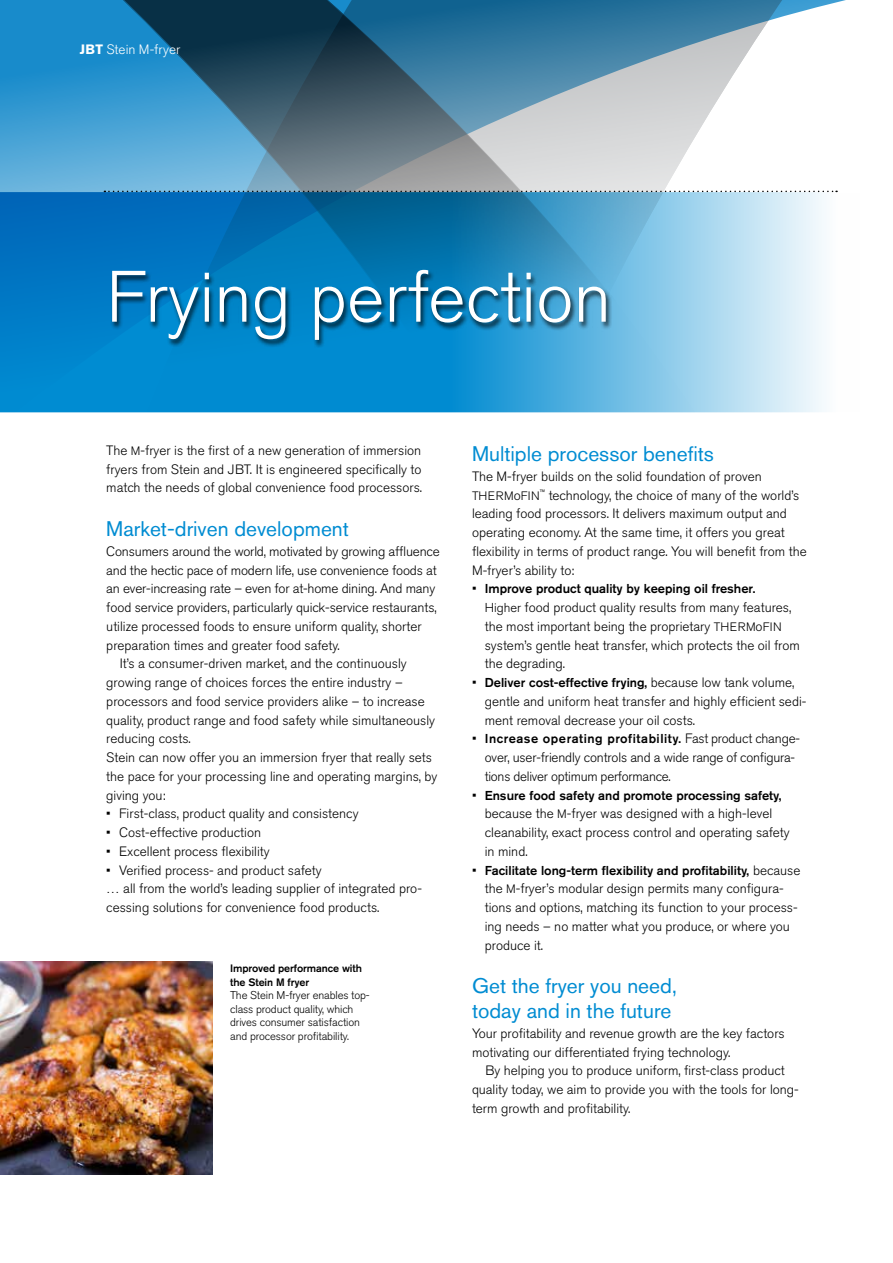
<style>
.page{position:relative;width:893px;height:1263px;background:#fff}
.page>*{position:absolute;margin:0;border:0;box-sizing:border-box;transform-origin:0 0}
.t1{font:300 72px "Akzidenz Grotesk Pro";color:#fff}
.t2{font:21px/24.6px "Akzidenz Grotesk Pro";color:#008cd2}
.t3{font:300 13.5px/18.8px "Akzidenz Grotesk Pro";color:#000}
.t4{font:300 13.5px "Akzidenz Grotesk Pro";letter-spacing:.01em;color:#fff}
.t5{font:500 12.9px "Akzidenz Grotesk Pro";color:#000}
.t6{font:500 12.9px "Akzidenz Grotesk Pro";letter-spacing:.04em;color:#000}
.t7{font:300 11.25px/13.5px "Akzidenz Grotesk Pro";letter-spacing:-.01em;color:#000}
.t8{font:500 10.65px/13.5px "Akzidenz Grotesk Pro";letter-spacing:-.01em;color:#000}
.s1{font-weight:700}
.s2{font-size:12.15px}
.s3{font-weight:300;font-size:13.5px}
.s4{font-size:12.9px}
</style>
<div class="page">
<img style="left:0;top:962px;width:213px;height:213px">
<svg style="left:0;top:0;width:846px;height:412px;background:#5c9dc2"></svg>
<div style="left:110px;top:269px;width:502px;height:79px;background:#000;opacity:.75"></div>
<svg style="left:104px;top:191px;width:733px;height:1px"></svg>
<p class="t4" style="left:80px;top:40px;width:102px"><span class="s1">JBT</span> Stein M-fryer</p>
<h1 class="t1" style="left:106px;top:250px;width:506px">Frying perfection</h1>
<p class="t3" style="left:106px;top:441px;width:317px;text-align:justify">The <span class="s2">M</span>-fryer is the first of a new generation of immersion fryers from Stein and JBT. It is engineered specifically to match the needs of global convenience food processors.</p>
<h2 class="t2" style="left:106px;top:516px;width:244px">Market-driven development</h2>
<p class="t3" style="left:106px;top:542px;width:335px">Consumers around the world, motivated by growing affluence</p>
<p class="t3" style="left:106px;top:560px;width:332px">and the hectic pace of modern life, use convenience foods at</p>
<p class="t3" style="left:106px;top:579px;width:330px">an ever-increasing rate – even for at-home dining. And many</p>
<p class="t3" style="left:106px;top:598px;width:332px">food service providers, particularly quick-service restaurants,</p>
<p class="t3" style="left:106px;top:617px;width:317px">utilize processed foods to ensure uniform quality, shorter</p>
<p class="t3" style="left:106px;top:635px;width:235px">preparation times and greater food safety.</p>
<p class="t3" style="left:120px;top:654px;width:288px">It’s a consumer-driven market, and the continuously</p>
<p class="t3" style="left:106px;top:673px;width:298px">growing range of choices forces the entire industry –</p>
<p class="t3" style="left:106px;top:692px;width:320px">processors and food service providers alike – to increase</p>
<p class="t3" style="left:106px;top:710px;width:330px">quality, product range and food safety while simultaneously</p>
<p class="t3" style="left:106px;top:729px;width:86px">reducing costs.</p>
<p class="t3" style="left:106px;top:748px;width:327px">Stein can now offer you an immersion fryer that really sets</p>
<p class="t3" style="left:106px;top:767px;width:333px">the pace for your processing line and operating margins, by</p>
<p class="t3" style="left:106px;top:785px;width:61px">giving you:</p>
<p class="t3" style="left:106px;top:804px;width:254px">• First-class, product quality and consistency</p>
<p class="t3" style="left:106px;top:823px;width:156px">• Cost-effective production</p>
<p class="t3" style="left:106px;top:842px;width:165px">• Excellent process flexibility</p>
<p class="t3" style="left:106px;top:860px;width:317px">• Verified process- and product safety<br>… all from the world’s leading supplier of integrated pro&shy;cessing solutions for convenience food products.</p>
<p class="t8" style="left:230px;top:962px;width:133px">Improved performance with the Stein M fryer</p>
<p class="t7" style="left:230px;top:989px;width:141px">The Stein M-fryer enables top&shy;class product quality, which drives consumer satisfaction and processor profitability.</p>
<h2 class="t2" style="left:472px;top:441px;width:243px">Multiple processor benefits</h2>
<p class="t3" style="left:472px;top:467px;width:336px">The M-fryer builds on the solid foundation of proven <span class="s2">THERM</span>o<span class="s2">FIN</span><sup>™</sup> technology, the choice of many of the world’s leading food processors. It delivers maximum output and operating economy. At the same time, it offers you great flexibility in terms of product range. You will benefit from the M-fryer’s ability to:</p>
<p class="t5" style="left:472px;top:580px;width:285px"><span class="s3">•</span> Improve product quality by keeping oil fresher.</p>
<p class="t3" style="left:485px;top:598px;width:317px"><span class="s4">Higher</span> food product quality results from many features, the most important being the proprietary <span class="s2">THERM</span>o<span class="s2">FIN </span>system’s gentle heat transfer, which protects the oil from the degrading.</p>
<p class="t5" style="left:472px;top:674px;width:324px"><span class="s3">•</span> Deliver cost-effective frying, <span class="s3">because low tank volume,</span></p>
<p class="t3" style="left:485px;top:692px;width:323px">gentle and uniform heat transfer and highly efficient sedi&shy;ment removal decrease your oil costs.</p>
<p class="t6" style="left:472px;top:730px;width:330px"><span class="s3">•</span> Increase operating profitability. <span class="s3">Fast product change-</span></p>
<p class="t3" style="left:485px;top:748px;width:312px">over, user-friendly controls and a wide range of configura&shy;tions deliver optimum performance.</p>
<p class="t5" style="left:472px;top:787px;width:311px"><span class="s3">•</span> Ensure food safety and promote processing safety,</p>
<p class="t3" style="left:485px;top:804px;width:307px">because the <span class="s2">M</span>-fryer was designed with a high-level cleanability, exact process control and operating safety in mind.</p>
<p class="t5" style="left:472px;top:862px;width:330px"><span class="s3">•</span> Facilitate long-term flexibility and profitability, <span class="s3">because</span></p>
<p class="t3" style="left:485px;top:879px;width:314px">the <span class="s2">M</span>-fryer’s modular design permits many configura&shy;tions and options, matching its function to your process&shy;ing needs – no matter what you produce, or where you produce it.</p>
<h2 class="t2" style="left:472px;top:973px;width:206px">Get the fryer you need, today and in the future</h2>
<p class="t3" style="left:472px;top:1024px;width:314px">Your profitability and revenue growth are the key factors motivating our differentiated frying technology.</p>
<p class="t3" style="left:472px;top:1061px;width:328px;text-indent:14px">By helping you to produce uniform, first-class product quality today, we aim to provide you with the tools for long&shy;term growth and profitability.</p>
</div>
